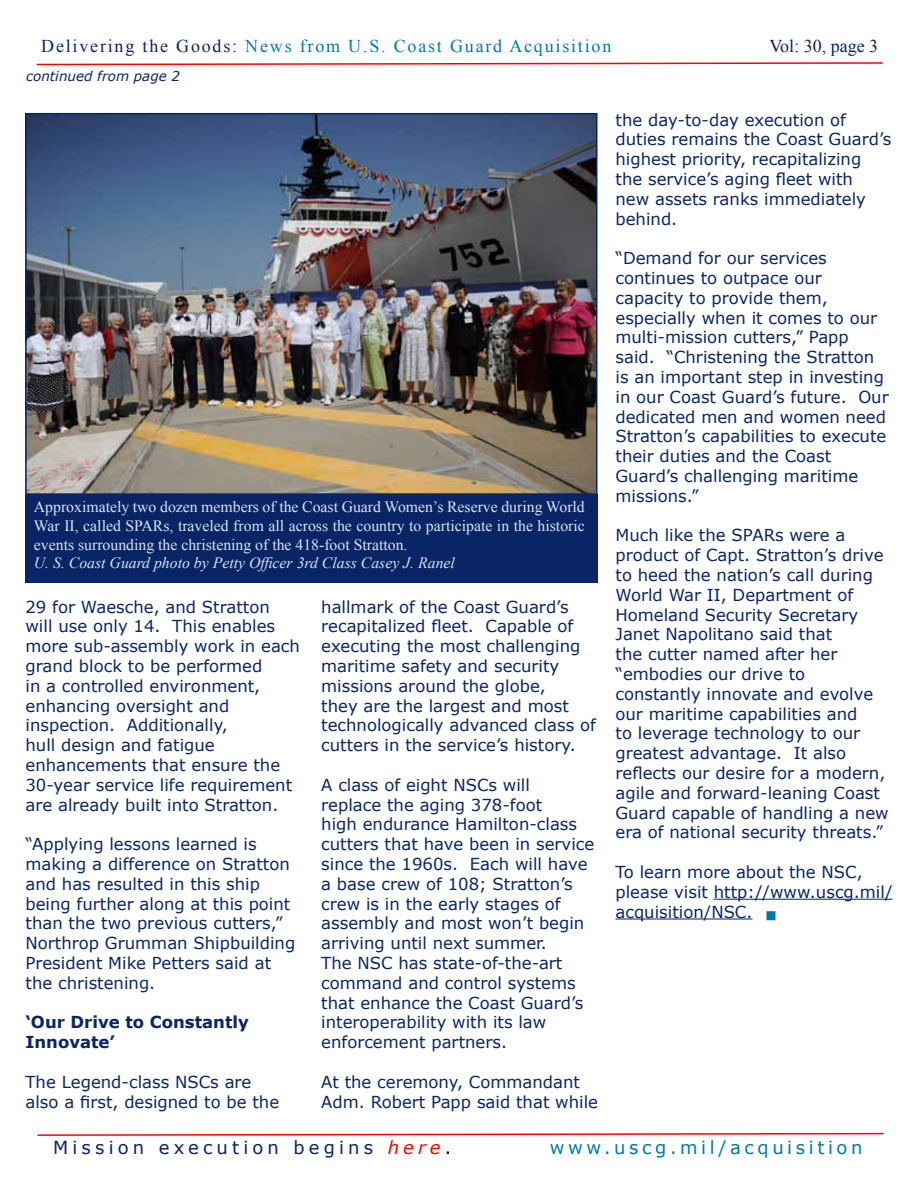
<style>
.page{position:relative;width:918px;height:1188px;background:#fff}
.page>*{position:absolute;margin:0;border:0;box-sizing:border-box;transform-origin:0 0}
.t1{font:18px "Times New Roman";letter-spacing:.1em;color:#0078a9}
.t2{font:18px "Verdana";letter-spacing:.23em;color:#092565}
.t3{font:18px "Verdana";letter-spacing:.2em;color:#0078a9}
.t4{font:18px "Times New Roman";color:#092565}
.t5{font:16.5px/19.8px "Verdana";color:#092565}
.t6{font:700 16.5px/19.8px "Verdana";color:#092565}
.t7{font:15.75px/18.9px "Times New Roman";color:#d7e3f1;text-align:justify}
.t8{font:italic 15.75px "Times New Roman";color:#d7e3f1}
.t9{font:italic 13.5px "Verdana";color:#092565}
.s1{color:#092565}
.s2{font-style:italic;color:#f00}
.s3{color:#000}
</style>
<div class="page">
<hr style="left:714px;top:899px;width:178px;height:1px;background:#092565">
<hr style="left:615px;top:919px;width:138px;height:1px;background:#092565">
<svg style="left:36px;top:62px;width:847px;height:4px"></svg>
<svg style="left:37px;top:1132px;width:847px;height:4px"></svg>
<div style="left:766px;top:911px;width:10px;height:9px;background:#0078a9;border:2px solid #0078a9"></div>
<img style="left:28px;top:116px;width:566px;height:376px">
<div style="left:25px;top:113px;width:572px;height:382px;border:2px solid #092565"></div>
<div style="left:25px;top:495px;width:572px;height:88px;background:#092565"></div>
<p class="t1" style="left:41px;top:34px;width:572px"><span class="s1">Delivering the Goods:</span> News from U.S. Coast Guard Acquisition</p>
<p class="t4" style="left:770px;top:34px;width:110px">Vol: 30, page 3</p>
<p class="t9" style="left:26px;top:67px;width:155px">continued from page 2</p>
<p class="t7" style="left:34px;top:497px;width:552px">Approximately two dozen members of the Coast Guard Women’s Reserve during World War II, called SPARs, traveled from all across the country to participate in the historic events surrounding the christening of the 418-foot Stratton.</p>
<p class="t8" style="left:34px;top:552px;width:422px">U. S. Coast Guard photo by Petty Officer 3rd Class Casey J. Ranel</p>
<p class="t5" style="left:26px;top:597px;width:276px">29 for Waesche, and Stratton will use only 14. This enables more sub-assembly work in each grand block to be performed<br>in a controlled environment, enhancing oversight and inspection. Additionally,<br>hull design and fatigue enhancements that ensure the<br>30-year service life requirement are already built into Stratton.</p>
<p class="t5" style="left:26px;top:835px;width:271px">“Applying lessons learned is making a difference on Stratton and has resulted in this ship being further along at this point than the two previous cutters,”<br>Northrop Grumman Shipbuilding<br>President Mike Petters said at the christening.</p>
<p class="t6" style="left:26px;top:1013px;width:225px">‘Our Drive to Constantly<br>Innovate’</p>
<p class="t5" style="left:26px;top:1072px;width:255px">The Legend-class NSCs are also a first, designed to be the</p>
<p class="t5" style="left:321px;top:597px;width:276px">hallmark of the Coast Guard’s recapitalized fleet. Capable of executing the most challenging maritime safety and security missions around the globe,<br>they are the largest and most technologically advanced class of cutters in the service’s history.</p>
<p class="t5" style="left:321px;top:775px;width:275px">A class of eight NSCs will<br>replace the aging 378-foot<br>high endurance Hamilton-class cutters that have been in service since the 1960s. Each will have a base crew of 108; Stratton’s crew is in the early stages of assembly and most won’t begin arriving until next summer.<br>The NSC has state-of-the-art command and control systems that enhance the Coast Guard’s interoperability with its law enforcement partners.</p>
<p class="t5" style="left:321px;top:1072px;width:278px">At the ceremony, Commandant<br>Adm. Robert Papp said that while</p>
<p class="t5" style="left:615px;top:110px;width:278px">the day-to-day execution of duties remains the Coast Guard’s highest priority, recapitalizing the service’s aging fleet with<br>new assets ranks immediately behind.</p>
<p class="t5" style="left:615px;top:249px;width:275px">“Demand for our services continues to outpace our capacity to provide them, especially when it comes to our multi-mission cutters,” Papp said. “Christening the Stratton is an important step in investing in our Coast Guard’s future. Our dedicated men and women need<br>Stratton’s capabilities to execute their duties and the Coast<br>Guard’s challenging maritime missions.”</p>
<p class="t5" style="left:615px;top:526px;width:275px">Much like the SPARs were a product of Capt. Stratton’s drive to heed the nation’s call during<br>World War II, Department of<br>Homeland Security Secretary<br>Janet Napolitano said that<br>the cutter named after her “embodies our drive to constantly innovate and evolve our maritime capabilities and<br>to leverage technology to our greatest advantage. It also reflects our desire for a modern, agile and forward-leaning Coast<br>Guard capable of handling a new era of national security threats.”</p>
<p class="t5" style="left:615px;top:862px;width:279px">To learn more about the NSC, please visit http://www.uscg.mil/ acquisition/NSC.</p>
<p class="t2" style="left:53px;top:1136px;width:400px">Mission execution begins <span class="s2">here</span><span class="s3">.</span></p>
<p class="t3" style="left:550px;top:1136px;width:314px">www.uscg.mil/acquisition</p>
</div>
